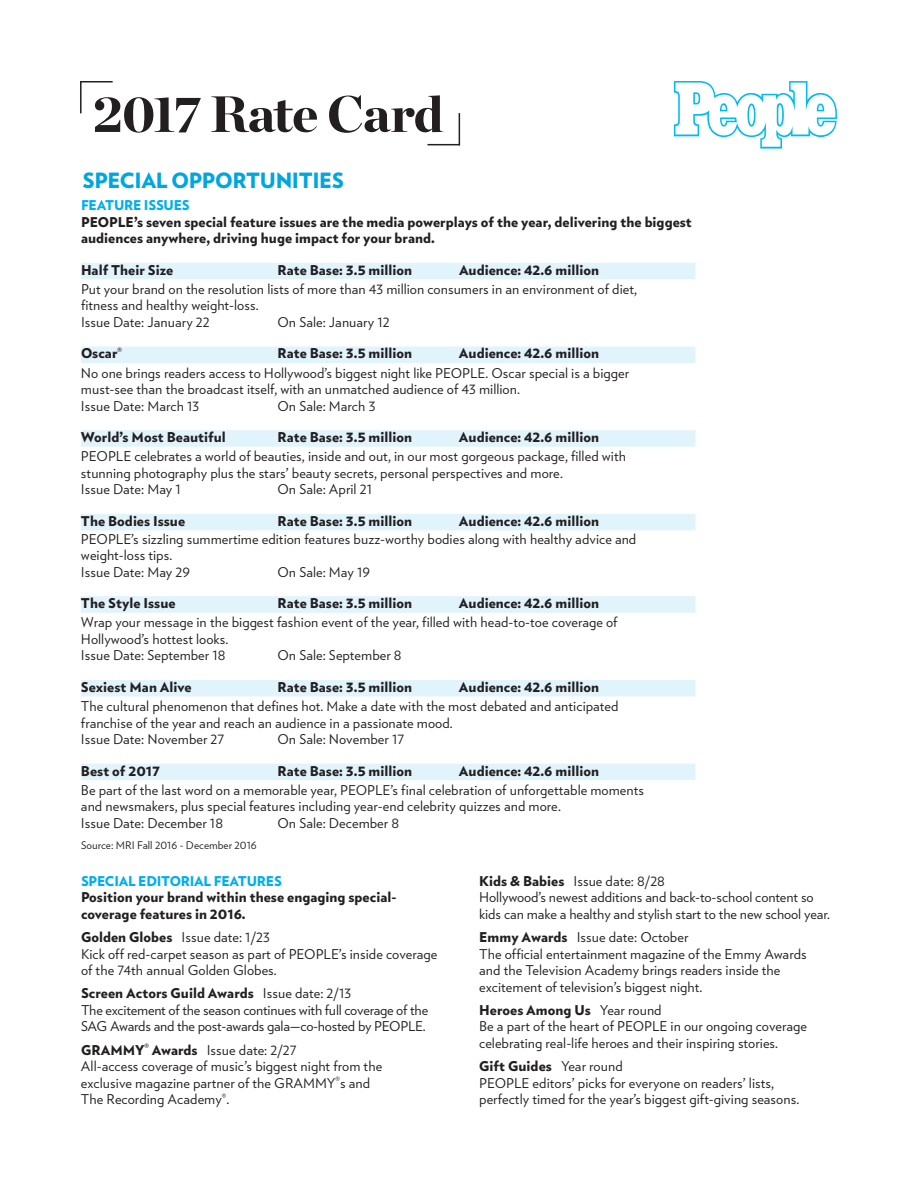
<style>
.page{position:relative;width:918px;height:1188px;background:#fff}
.page>*{position:absolute;margin:0;border:0;box-sizing:border-box;transform-origin:0 0}
.t1{font:900 51px "Chronicle Display";letter-spacing:-.015em;color:#231f20}
.t2{font:900 21px "Verlag Text";letter-spacing:-.02em;color:#00a6e0}
.t3{font:13.5px/16.5px "Verlag Text";color:#231f20}
.t4{font:900 13.5px/16.5px "Verlag Text";color:#231f20}
.t5{font:13.5px/16.5px "Verlag Text";letter-spacing:-.02em;color:#231f20}
.t6{font:900 13.5px "Verlag Text";letter-spacing:-.02em;color:#00aeef}
.t7{font:10.5px "Verlag Text";color:#231f20}
.s1{font-weight:900}
</style>
<div class="page">
<svg style="left:674px;top:81px;width:163px;height:68px"></svg>
<hr style="left:80px;top:81px;width:2px;height:32px;background:#231f20">
<hr style="left:80px;top:81px;width:33px;height:1px;background:#231f20">
<hr style="left:459px;top:113px;width:1px;height:32px;background:#231f20">
<hr style="left:428px;top:144px;width:32px;height:1px;background:#231f20">
<div style="left:81px;top:263px;width:615px;height:16px;background:#e1f4fc"></div>
<div style="left:81px;top:347px;width:615px;height:16px;background:#e1f4fc"></div>
<div style="left:81px;top:430px;width:615px;height:17px;background:#e1f4fc"></div>
<div style="left:81px;top:514px;width:615px;height:16px;background:#e1f4fc"></div>
<div style="left:81px;top:596px;width:615px;height:17px;background:#e1f4fc"></div>
<div style="left:81px;top:680px;width:615px;height:16px;background:#e1f4fc"></div>
<div style="left:81px;top:764px;width:615px;height:16px;background:#e1f4fc"></div>
<h1 class="t1" style="left:93px;top:72px;width:352px">2017 Rate Card</h1>
<h2 class="t2" style="left:82px;top:161px;width:263px">SPECIAL OPPORTUNITIES</h2>
<p class="t6" style="left:81px;top:193px;width:110px">FEATURE ISSUES</p>
<p class="t4" style="left:81px;top:213px;width:613px">PEOPLE’s seven special feature issues are the media powerplays of the year, delivering the biggest audiences anywhere, driving huge impact for your brand.</p>
<p class="t4" style="left:81px;top:261px;width:94px">Half Their Size</p>
<p class="t4" style="left:278px;top:261px;width:136px">Rate Base: 3.5 million</p>
<p class="t4" style="left:459px;top:261px;width:142px">Audience: 42.6 million</p>
<p class="t3" style="left:81px;top:281px;width:558px">Put your brand on the resolution lists of more than 43 million consumers in an environment of diet, fitness and healthy weight-loss.<br>Issue Date: January 22</p>
<p class="t3" style="left:278px;top:314px;width:114px">On Sale: January 12</p>
<p class="t4" style="left:81px;top:345px;width:43px">Oscar<sup>®</sup></p>
<p class="t4" style="left:278px;top:345px;width:136px">Rate Base: 3.5 million</p>
<p class="t4" style="left:459px;top:345px;width:142px">Audience: 42.6 million</p>
<p class="t3" style="left:81px;top:364px;width:550px">No one brings readers access to Hollywood’s biggest night like PEOPLE. Oscar special is a bigger must-see than the broadcast itself, with an unmatched audience of 43 million.<br>Issue Date: March 13</p>
<p class="t3" style="left:278px;top:397px;width:99px">On Sale: March 3</p>
<p class="t4" style="left:81px;top:428px;width:146px">World’s Most Beautiful</p>
<p class="t4" style="left:278px;top:428px;width:136px">Rate Base: 3.5 million</p>
<p class="t4" style="left:459px;top:428px;width:142px">Audience: 42.6 million</p>
<p class="t3" style="left:81px;top:448px;width:547px">PEOPLE celebrates a world of beauties, inside and out, in our most gorgeous package, filled with stunning photography plus the stars’ beauty secrets, personal perspectives and more.<br>Issue Date: May 1</p>
<p class="t3" style="left:278px;top:481px;width:96px">On Sale: April 21</p>
<p class="t4" style="left:81px;top:512px;width:106px">The Bodies Issue</p>
<p class="t4" style="left:278px;top:512px;width:136px">Rate Base: 3.5 million</p>
<p class="t4" style="left:459px;top:512px;width:142px">Audience: 42.6 million</p>
<p class="t3" style="left:81px;top:530px;width:557px">PEOPLE’s sizzling summertime edition features buzz-worthy bodies along with healthy advice and weight-loss tips.<br>Issue Date: May 29</p>
<p class="t3" style="left:278px;top:563px;width:94px">On Sale: May 19</p>
<p class="t4" style="left:81px;top:594px;width:96px">The Style Issue</p>
<p class="t4" style="left:278px;top:594px;width:136px">Rate Base: 3.5 million</p>
<p class="t4" style="left:459px;top:594px;width:142px">Audience: 42.6 million</p>
<p class="t3" style="left:81px;top:614px;width:538px">Wrap your message in the biggest fashion event of the year, filled with head-to-toe coverage of<br>Hollywood’s hottest looks.<br>Issue Date: September 18</p>
<p class="t3" style="left:278px;top:647px;width:126px">On Sale: September 8</p>
<p class="t4" style="left:81px;top:678px;width:112px">Sexiest Man Alive</p>
<p class="t4" style="left:278px;top:678px;width:136px">Rate Base: 3.5 million</p>
<p class="t4" style="left:459px;top:678px;width:142px">Audience: 42.6 million</p>
<p class="t3" style="left:81px;top:698px;width:539px">The cultural phenomenon that defines hot. Make a date with the most debated and anticipated franchise of the year and reach an audience in a passionate mood.<br>Issue Date: November 27</p>
<p class="t3" style="left:278px;top:731px;width:128px">On Sale: November 17</p>
<p class="t4" style="left:81px;top:762px;width:81px">Best of 2017</p>
<p class="t4" style="left:278px;top:762px;width:136px">Rate Base: 3.5 million</p>
<p class="t4" style="left:459px;top:762px;width:142px">Audience: 42.6 million</p>
<p class="t3" style="left:81px;top:781px;width:565px">Be part of the last word on a memorable year, PEOPLE’s final celebration of unforgettable moments and newsmakers, plus special features including year-end celebrity quizzes and more.<br>Issue Date: December 18</p>
<p class="t3" style="left:278px;top:814px;width:123px">On Sale: December 8</p>
<p class="t7" style="left:81px;top:837px;width:177px">Source: MRI Fall 2016 - December 2016</p>
<p class="t6" style="left:81px;top:869px;width:203px">SPECIAL EDITORIAL FEATURES</p>
<p class="t4" style="left:81px;top:889px;width:317px">Position your brand within these engaging special&shy;coverage features in 2016.</p>
<p class="t3" style="left:81px;top:929px;width:358px"><span class="s1">Golden Globes</span> Issue date: 1/23<br>Kick off red-carpet season as part of PEOPLE’s inside coverage of the 74th annual Golden Globes.</p>
<p class="t5" style="left:81px;top:985px;width:349px"><span class="s1">Screen Actors Guild Awards</span> Issue date: 2/13<br>The excitement of the season continues with full coverage of the<br>SAG Awards and the post-awards gala—co-hosted by PEOPLE.</p>
<p class="t3" style="left:81px;top:1041px;width:303px"><span class="s1">GRAMMY</span><sup>®</sup> <span class="s1">Awards</span> Issue date: 2/27<br>All-access coverage of music’s biggest night from the exclusive magazine partner of the GRAMMY<sup>®</sup>s and The Recording Academy<sup>®</sup>.</p>
<p class="t3" style="left:479px;top:872px;width:352px"><span class="s1">Kids &amp; Babies</span> Issue date: 8/28<br>Hollywood’s newest additions and back-to-school content so kids can make a healthy and stylish start to the new school year.</p>
<p class="t3" style="left:479px;top:929px;width:329px"><span class="s1">Emmy Awards</span> Issue date: October<br>The official entertainment magazine of the Emmy Awards and the Television Academy brings readers inside the excitement of television’s biggest night.</p>
<p class="t3" style="left:479px;top:1001px;width:329px"><span class="s1">Heroes Among Us</span> Year round<br>Be a part of the heart of PEOPLE in our ongoing coverage celebrating real-life heroes and their inspiring stories.</p>
<p class="t3" style="left:479px;top:1058px;width:322px"><span class="s1">Gift Guides</span> Year round<br>PEOPLE editors’ picks for everyone on readers’ lists, perfectly timed for the year’s biggest gift-giving seasons.</p>
</div>
